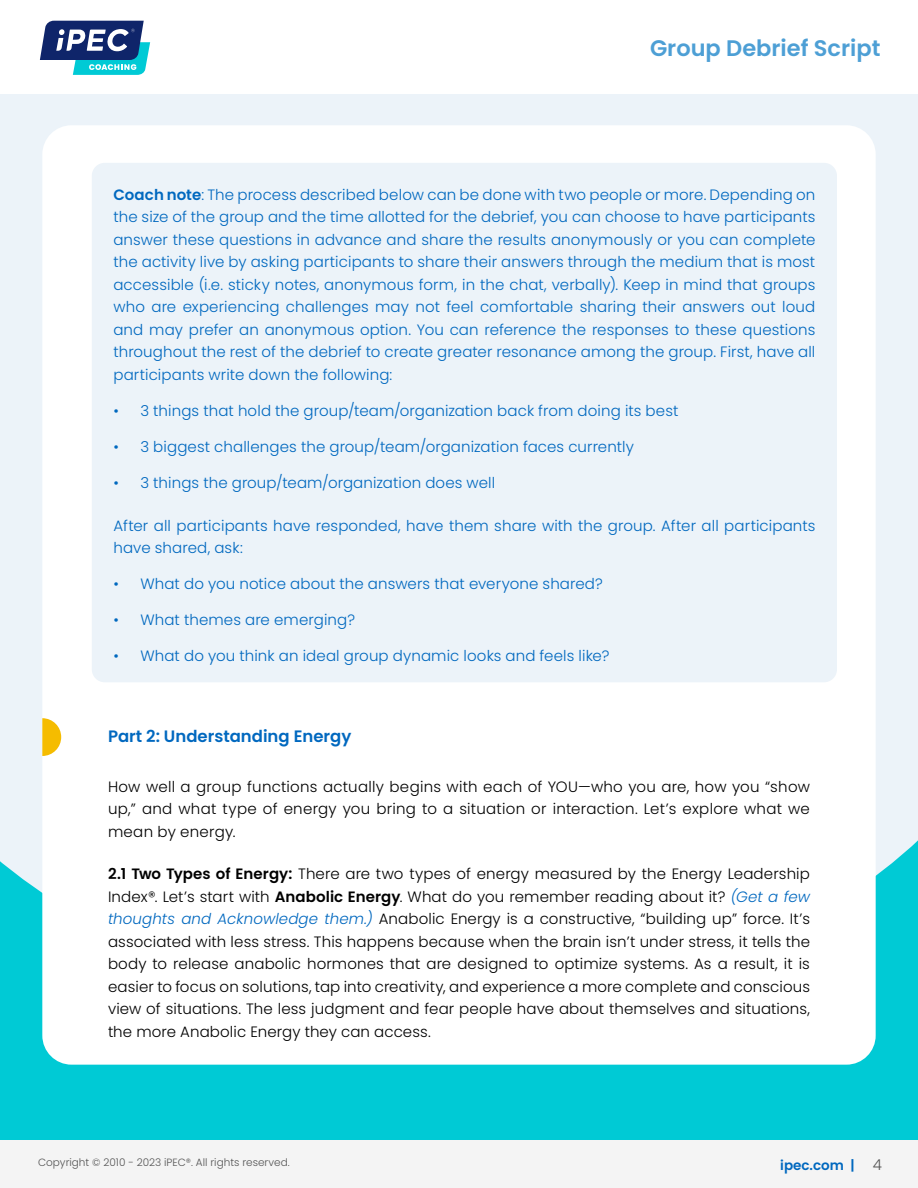
<style>
.page{position:relative;width:918px;height:1188px;background:#fff}
.page>*{position:absolute;margin:0;border:0;box-sizing:border-box;transform-origin:0 0}
.t1{font:600 22.5px "Poppins";color:#4d9fd5}
.t2{font:600 16.5px "Poppins";color:#0068bf}
.t3{font:300 15px/22.5px "Poppins";letter-spacing:.01em;color:#0068bf;text-align:justify}
.t4{font:300 15px/22.5px "Poppins";letter-spacing:.01em;color:#000;text-align:justify}
.t5{font:600 13.5px "Poppins";color:#0068bf}
.t6{font:300 10.5px "Poppins";color:#545454}
.s1{font-weight:600}
.s2{font-style:italic;color:#0068bf}
.s3{font-weight:300;font-size:15px;color:#545454}
</style>
<div class="page">
<div style="left:0;top:1140px;width:918px;height:48px;background:#f4f4f4"></div>
<div style="left:0;top:0;width:918px;height:1140px;background:#00cad5"></div>
<div style="left:0;top:94px;width:918px;height:799px;background:#ecf3f9"></div>
<div style="left:0;top:0;width:918px;height:94px;background:#fff"></div>
<svg style="left:40px;top:21px;width:110px;height:54px"></svg>
<div style="left:42px;top:125px;width:834px;height:940px;background:#fff;border-radius:29px"></div>
<div style="left:92px;top:163px;width:745px;height:519px;background:#ecf3f9;border-radius:13px"></div>
<svg style="left:42px;top:718px;width:19px;height:38px"></svg>
<h1 class="t1" style="left:650px;top:35px;width:232px">Group Debrief Script</h1>
<p class="t3" style="left:113px;top:183px;width:704px"><span class="s1">Coach note</span>: The process described below can be done with two people or more. Depending on the size of the group and the time allotted for the debrief, you can choose to have participants answer these questions in advance and share the results anonymously or you can complete the activity live by asking participants to share their answers through the medium that is most accessible (i.e. sticky notes, anonymous form, in the chat, verbally). Keep in mind that groups who are experiencing challenges may not feel comfortable sharing their answers out loud and may prefer an anonymous option. You can reference the responses to these questions throughout the rest of the debrief to create greater resonance among the group. First, have all participants write down the following:</p>
<p class="t3" style="left:113px;top:399px;width:566px">• 3 things that hold the group/team/organization back from doing its best</p>
<p class="t3" style="left:113px;top:435px;width:522px">• 3 biggest challenges the group/team/organization faces currently</p>
<p class="t3" style="left:113px;top:471px;width:383px">• 3 things the group/team/organization does well</p>
<p class="t3" style="left:113px;top:514px;width:703px">After all participants have responded, have them share with the group. After all participants have shared, ask:</p>
<p class="t3" style="left:113px;top:573px;width:491px">• What do you notice about the answers that everyone shared?</p>
<p class="t3" style="left:113px;top:609px;width:243px">• What themes are emerging?</p>
<p class="t3" style="left:113px;top:645px;width:498px">• What do you think an ideal group dynamic looks and feels like?</p>
<p class="t2" style="left:108px;top:727px;width:245px">Part 2: Understanding Energy</p>
<p class="t4" style="left:108px;top:775px;width:703px">How well a group functions actually begins with each of YOU—who you are, how you “show up,” and what type of energy you bring to a situation or interaction. Let’s explore what we mean by energy.</p>
<p class="t4" style="left:108px;top:863px;width:704px"><span class="s1">2.1 Two Types of Energy:</span> There are two types of energy measured by the Energy Leadership Index®. Let’s start with <span class="s1">Anabolic Energy</span>. What do you remember reading about it? <span class="s2">(Get a few thoughts and Acknowledge them.)</span> Anabolic Energy is a constructive, “building up” force. It’s associated with less stress. This happens because when the brain isn’t under stress, it tells the body to release anabolic hormones that are designed to optimize systems. As a result, it is easier to focus on solutions, tap into creativity, and experience a more complete and conscious view of situations. The less judgment and fear people have about themselves and situations, the more Anabolic Energy they can access.</p>
<p class="t6" style="left:38px;top:1157px;width:253px">Copyright © 2010 - 2023 iPEC®. All rights reserved.</p>
<p class="t5" style="left:780px;top:1157px;width:103px">ipec.com | <span class="s3">4</span></p>
</div>
